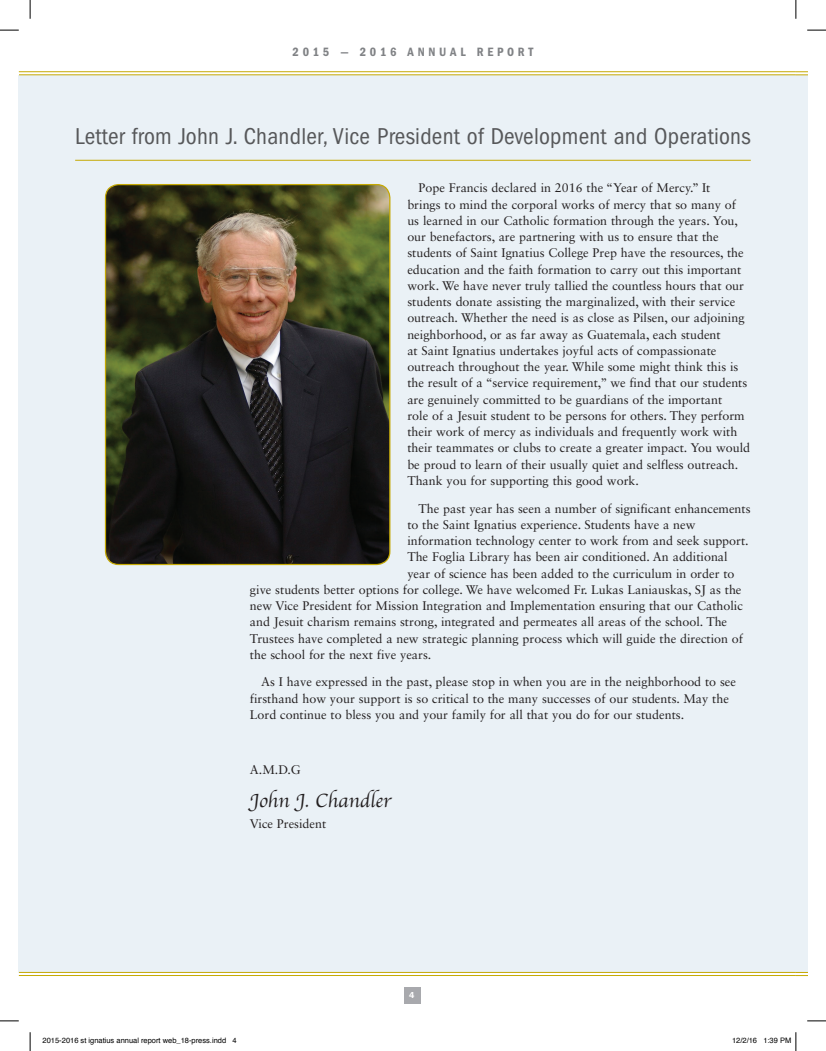
<style>
.page{position:relative;width:826px;height:1051px;background:#fff}
.page>*{position:absolute;margin:0;border:0;box-sizing:border-box;transform-origin:0 0}
.t1{font:condensed 23.75px "ITC Franklin Gothic Std";letter-spacing:.01em;color:#57585a}
.t2{font:20px "Apple Chancery";color:#231f20}
.t3{font:12.5px/16.2px "Sabon LT Std";color:#231f20}
.t4{font:12.5px "ITC Franklin Gothic Std Dm Cd";letter-spacing:.3em;color:#808285}
.t5{font:600 8.75px "ITC Franklin Gothic Std";color:#fff}
.t6{font:7.5px "Helvetica";color:#000}
</style>
<div class="page">
<div style="left:403px;top:986px;width:17px;height:17px;background:#a8a9ad"></div>
<div style="left:19px;top:75px;width:776px;height:897px;background:#eaf1f6"></div>
<div style="left:795px;top:75px;width:11px;height:897px;background:#eaf1f6"></div>
<svg style="left:795px;top:71px;width:11px;height:4px"></svg>
<hr style="left:19px;top:74px;width:776px;height:1px;background:#c5a904">
<hr style="left:19px;top:71px;width:776px;height:1px;background:#c5a904">
<hr style="left:19px;top:974px;width:776px;height:1px;background:#c5a904">
<hr style="left:19px;top:971px;width:776px;height:1px;background:#c5a904">
<svg style="left:795px;top:971px;width:11px;height:2px"></svg>
<img style="left:105px;top:184px;width:284px;height:380px">
<div style="left:105px;top:184px;width:285px;height:381px;border:1px solid #c5a904;border-radius:13px"></div>
<hr style="left:75px;top:160px;width:675px;height:1px;background:#c5a904">
<svg style="left:0;top:29px;width:19px;height:2px"></svg>
<svg style="left:807px;top:29px;width:18px;height:2px"></svg>
<svg style="left:0;top:1020px;width:19px;height:1px"></svg>
<svg style="left:807px;top:1020px;width:18px;height:1px"></svg>
<svg style="left:29px;top:0;width:2px;height:19px"></svg>
<svg style="left:29px;top:1032px;width:2px;height:18px"></svg>
<svg style="left:795px;top:0;width:1px;height:19px"></svg>
<svg style="left:795px;top:1032px;width:1px;height:18px"></svg>
<p class="t4" style="left:292px;top:44px;width:242px">2015 — 2016 ANNUAL REPORT</p>
<h1 class="t1" style="left:75px;top:123px;width:676px">Letter from John J. Chandler, Vice President of Development and Operations</h1>
<p class="t3" style="left:407px;top:180px;width:344px;text-indent:11px">Pope Francis declared in 2016 the “Year of Mercy.” It<br>brings to mind the corporal works of mercy that so many of us learned in our Catholic formation through the years. You, our benefactors, are partnering with us to ensure that the students of Saint Ignatius College Prep have the resources, the education and the faith formation to carry out this important work. We have never truly tallied the countless hours that our students donate assisting the marginalized, with their service outreach. Whether the need is as close as Pilsen, our adjoining neighborhood, or as far away as Guatemala, each student<br>at Saint Ignatius undertakes joyful acts of compassionate outreach throughout the year. While some might think this is the result of a “service requirement,” we find that our students are genuinely committed to be guardians of the important<br>role of a Jesuit student to be persons for others. They perform their work of mercy as individuals and frequently work with their teammates or clubs to create a greater impact. You would be proud to learn of their usually quiet and selfless outreach.<br>Thank you for supporting this good work.</p>
<p class="t3" style="left:418px;top:500px;width:333px">The past year has seen a number of significant enhancements</p>
<p class="t3" style="left:407px;top:516px;width:289px">to the Saint Ignatius experience. Students have a new</p>
<p class="t3" style="left:407px;top:532px;width:343px">information technology center to work from and seek support.</p>
<p class="t3" style="left:407px;top:548px;width:322px">The Foglia Library has been air conditioned. An additional</p>
<p class="t3" style="left:407px;top:565px;width:328px">year of science has been added to the curriculum in order to</p>
<p class="t3" style="left:250px;top:581px;width:493px">give students better options for college. We have welcomed Fr. Lukas Laniauskas, SJ as the</p>
<p class="t3" style="left:250px;top:597px;width:494px">new Vice President for Mission Integration and Implementation ensuring that our Catholic</p>
<p class="t3" style="left:250px;top:613px;width:478px">and Jesuit charism remains strong, integrated and permeates all areas of the school. The</p>
<p class="t3" style="left:250px;top:630px;width:494px">Trustees have completed a new strategic planning process which will guide the direction of</p>
<p class="t3" style="left:250px;top:646px;width:183px">the school for the next five years.</p>
<p class="t3" style="left:250px;top:673px;width:487px;text-indent:11px">As I have expressed in the past, please stop in when you are in the neighborhood to see firsthand how your support is so critical to the many successes of our students. May the<br>Lord continue to bless you and your family for all that you do for our students.</p>
<p class="t3" style="left:250px;top:761px;width:52px">A.M.D.G</p>
<h2 class="t2" style="left:250px;top:784px;width:143px">John J. Chandler</h2>
<p class="t3" style="left:250px;top:815px;width:78px">Vice President</p>
<p class="t5" style="left:409px;top:989px;width:7px">4</p>
<p class="t6" style="left:43px;top:1034px;width:195px">2015-2016 st ignatius annual report web_18-press.indd 4</p>
<p class="t6" style="left:731px;top:1034px;width:61px">12/2/16 1:39 PM</p>
</div>
